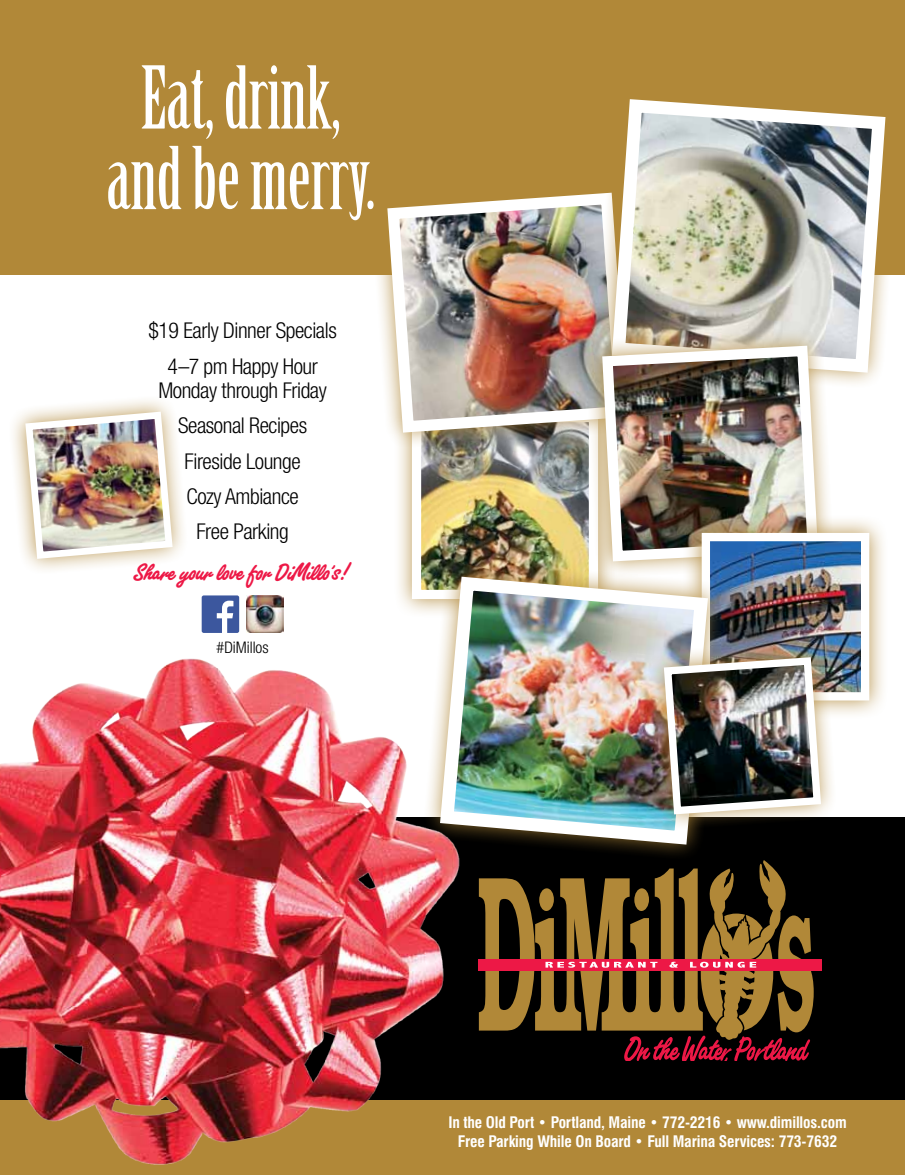
<style>
.page{position:relative;width:905px;height:1175px;background:#fff}
.page>*{position:absolute;margin:0;border:0;box-sizing:border-box;transform-origin:0 0}
.t1{font:84.3px/80.6px "Birch Std";color:#fff;text-align:center}
.t2{font:26.1px "Freestyle Script Bold Plain";color:#ed1846}
.t3{font:300 condensed 21.75px/35.1px "Helvetica Neue LT Pro";letter-spacing:-.02em;color:#000;text-align:center}
.t4{font:300 condensed 16.05px "Helvetica Neue LT Pro";color:#000}
.t5{font:700 condensed 15.45px/18.3px "Swiss 721 BT";letter-spacing:-.01em;color:#fff;text-align:center}
.s1{font-size:19.65px}
</style>
<div class="page">
<div style="left:0;top:816px;width:904px;height:319px;background:#000"></div>
<div style="left:0;top:0;width:904px;height:275px;background:#b18838"></div>
<div style="left:393px;top:394px;width:223px;height:223px;background:#b18838;opacity:.9"></div>
<img style="left:422px;top:453px;width:160px;height:103px">
<img style="left:13px;top:400px;width:170px;height:170px">
<svg style="left:379px;top:275px;width:203px;height:178px"></svg>
<img style="left:381px;top:194px;width:211px;height:244px">
<svg style="left:592px;top:193px;width:279px;height:191px;background:#bbb9bd"></svg>
<img style="left:605px;top:99px;width:282px;height:280px">
<img style="left:582px;top:326px;width:256px;height:230px">
<img style="left:597px;top:340px;width:226px;height:216px">
<div style="left:0;top:1100px;width:904px;height:74px;background:#b18838"></div>
<img style="left:246px;top:595px;width:38px;height:38px">
<img style="left:202px;top:595px;width:37px;height:38px">
<div style="left:478px;top:959px;width:343px;height:11px;background:#ed1846"></div>
<svg style="left:479px;top:860px;width:334px;height:200px"></svg>
<div style="left:683px;top:514px;width:205px;height:205px;background:#b18838;opacity:.9"></div>
<img style="left:710px;top:542px;width:150px;height:149px">
<div style="left:701px;top:533px;width:168px;height:167px;border:8px solid #fff"></div>
<img style="left:419px;top:556px;width:309px;height:309px">
<img style="left:433px;top:569px;width:282px;height:282px">
<img style="left:643px;top:637px;width:198px;height:197px">
<img style="left:0;top:644px;width:474px;height:521px">
<h1 class="t1" style="left:106px;top:60px;width:270px">Eat, drink, and be merry.</h1>
<p class="t3" style="left:148px;top:313px;width:190px">$19 Early Dinner Specials<br>4–7 pm Happy Hour</p>
<p class="t3" style="left:158px;top:373px;width:170px">Monday through Friday<br>Seasonal Recipes<br>Fireside Lounge<br>Cozy Ambiance<br>Free Parking</p>
<p class="t2" style="left:135px;top:556px;width:216px">Share your love for DiMillo<span class="s1">’</span>s!</p>
<p class="t4" style="left:217px;top:637px;width:54px">#DiMillos</p>
<p class="t5" style="left:448px;top:1113px;width:400px">In the Old Port • Portland, Maine • 772-2216 • www.dimillos.com<br>Free Parking While On Board • Full Marina Services: 773-7632</p>
</div>
